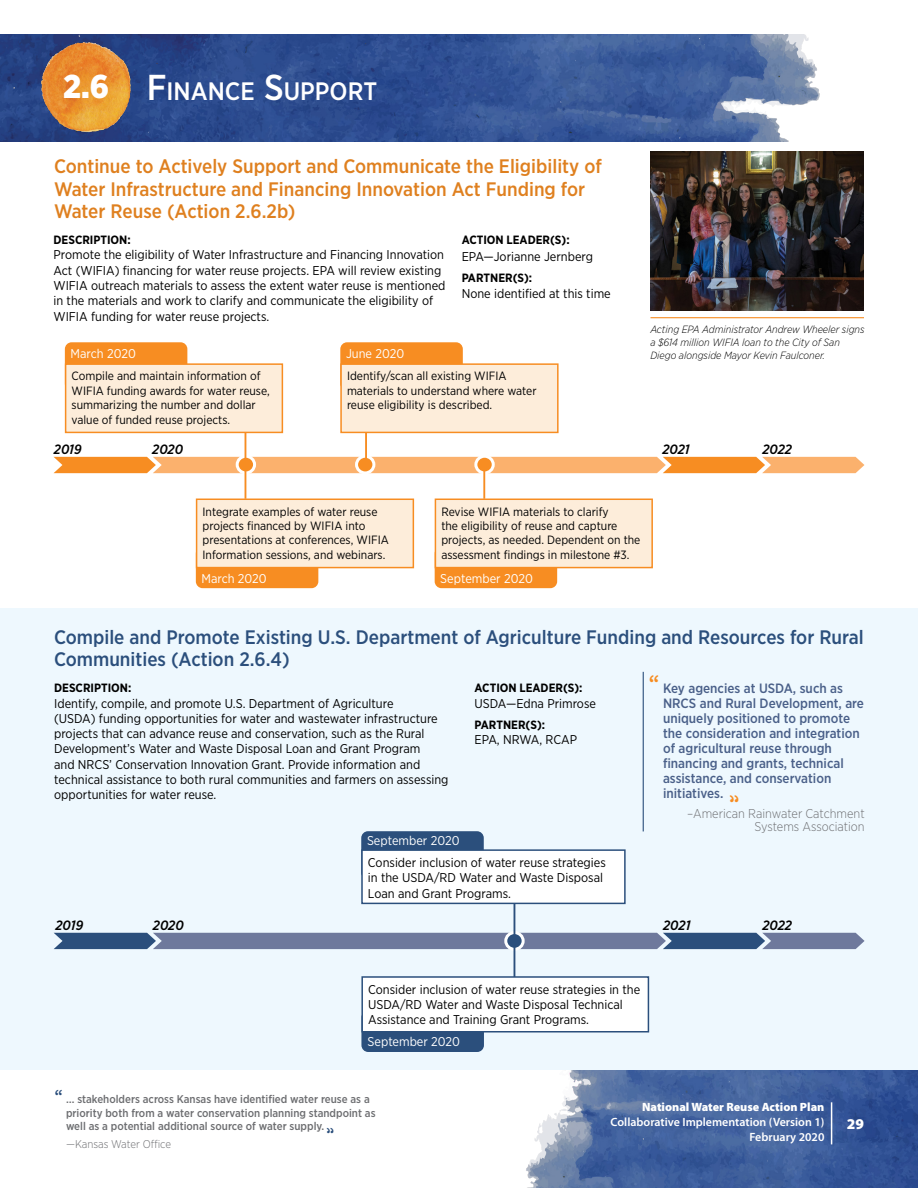
<style>
.page{position:relative;width:918px;height:1188px;background:#fff}
.page>*{position:absolute;margin:0;border:0;box-sizing:border-box;transform-origin:0 0}
.t1{font:900 33px "Gotham Narrow";color:#fff}
.t2{font:500 25.2px "Gotham Narrow";color:#fff}
.H2-Orange{font:500 19.5px/22.5px "Gotham Narrow";color:#df801f}
.H2-Blue{font:500 19.5px/22.5px "Gotham Narrow";color:#2b4f7c}
.page_number{font:19.5px "Monaco";color:#f78d22}
.t3{font:900 15px "Myriad Pro";color:#fff}
.page_number-2{font:15px "Monaco";color:#2b4f7c}
.t4{font:500 13.5px/15px "Gotham Narrow";color:#4a6089}
.Year{font:italic 500 13.5px "Gotham Narrow";color:#000}
.Body{font:12.75px/15.3px "Gotham Narrow";color:#000}
.Milestone_Body{font:12.75px/15.3px "Gotham Narrow";color:#000}
.Date2{font:12.75px "Gotham Narrow";color:#fff}
.Quote_Name{font:300 12.75px/13.5px "Gotham Narrow";color:#6d6e71;text-align:right}
.Milestone_Body-2{font:12px/14.4px "Gotham Narrow";color:#000}
.t5{font:700 12px "Gotham Narrow";color:#000}
.t6{font:600 12px/15px "Myriad Pro";color:#fff;text-align:right}
.t7{font:900 12px "Myriad Pro";color:#fff}
.Quote-Right{font:500 11.25px/13.5px "Gotham Narrow";color:#6d6e71}
.Quote_name-Right{font:300 11.25px "Gotham Narrow";color:#6d6e71}
.t8{font:italic 300 10.5px/12.6px "Gotham Narrow";color:#000}
.s1{font-size:36px}
</style>
<div class="page">
<img style="left:526px;top:1070px;width:392px;height:118px">
<hr style="left:831px;top:1102px;width:1px;height:42px;background:#fff">
<img style="left:0;top:35px;width:820px;height:107px">
<img style="left:39px;top:40px;width:93px;height:97px">
<div style="left:0;top:608px;width:918px;height:462px;background:#eef8fe"></div>
<div style="left:361px;top:831px;width:123px;height:48px;background:#2b4f7c;border-radius:7px"></div>
<div style="left:361px;top:1011px;width:123px;height:41px;background:#2b4f7c;border-radius:7px"></div>
<div style="left:340px;top:342px;width:123px;height:49px;background:#f78d22;border-radius:7px"></div>
<div style="left:65px;top:342px;width:122px;height:49px;background:#f78d22;border-radius:7px"></div>
<div style="left:196px;top:547px;width:122px;height:41px;background:#f78d22;border-radius:7px"></div>
<div style="left:435px;top:547px;width:122px;height:41px;background:#f78d22;border-radius:7px"></div>
<svg style="left:54px;top:457px;width:810px;height:16px;background:#faaa5f"></svg>
<div style="left:237px;top:456px;width:18px;height:17px;background:#f78d22;border-radius:50%"></div>
<div style="left:236px;top:455px;width:20px;height:19px;border:3px solid #fff;border-radius:50%"></div>
<div style="left:357px;top:456px;width:17px;height:17px;background:#f78d22;border-radius:50%"></div>
<div style="left:355px;top:455px;width:20px;height:19px;border:3px solid #fff;border-radius:50%"></div>
<div style="left:476px;top:456px;width:17px;height:17px;background:#f78d22;border-radius:50%"></div>
<div style="left:474px;top:455px;width:21px;height:19px;border:3px solid #fff;border-radius:50%"></div>
<hr style="left:245px;top:418px;width:1px;height:49px;background:#f78d22">
<hr style="left:365px;top:418px;width:2px;height:49px;background:#f78d22">
<div style="left:65px;top:363px;width:218px;height:70px;background:#fdedda;border:2px solid #f78d22"></div>
<div style="left:340px;top:363px;width:219px;height:70px;background:#fdedda;border:2px solid #f78d22"></div>
<hr style="left:245px;top:467px;width:1px;height:32px;background:#f78d22">
<hr style="left:483px;top:467px;width:2px;height:32px;background:#f78d22">
<div style="left:196px;top:499px;width:218px;height:69px;background:#fdedda;border:2px solid #f78d22"></div>
<div style="left:435px;top:499px;width:218px;height:69px;background:#fdedda;border:2px solid #f78d22"></div>
<img style="left:650px;top:152px;width:214px;height:159px">
<hr style="left:650px;top:317px;width:214px;height:1px;background:#f78d22">
<svg style="left:54px;top:933px;width:811px;height:16px;background:#627397"></svg>
<svg style="left:506px;top:933px;width:17px;height:16px"></svg>
<div style="left:504px;top:931px;width:21px;height:20px;border:3px solid #fff;border-radius:50%"></div>
<hr style="left:514px;top:900px;width:1px;height:40px;background:#2b4f7c">
<hr style="left:514px;top:942px;width:1px;height:40px;background:#2b4f7c">
<div style="left:361px;top:849px;width:265px;height:55px;background:#fff;border:2px solid #2b4f7c"></div>
<div style="left:361px;top:976px;width:288px;height:57px;background:#fff;border:2px solid #2b4f7c"></div>
<hr style="left:643px;top:672px;width:1px;height:159px;background:#2b4f7c">
<p class="t1" style="left:63px;top:65px;width:48px">2.6</p>
<h1 class="t2" style="left:147px;top:75px;width:232px"><span class="s1">F</span>I NANCE <span class="s1">S</span>UPPORT</h1>
<p class="H2-Orange" style="left:54px;top:155px;width:549px">Continue to Actively Support and Communicate the Eligibility of<br>Water Infrastructure and Financing Innovation Act Funding for<br>Water Reuse (Action 2.6.2b)</p>
<h3 class="t5" style="left:54px;top:232px;width:79px">DESCRIPTION:</h3>
<p class="Body" style="left:54px;top:247px;width:394px">Promote the eligibility of Water Infrastructure and Financing Innovation Act (WIFIA) financing for water reuse projects. EPA will review existing WIFIA outreach materials to assess the extent water reuse is mentioned in the materials and work to clarify and communicate the eligibility of WIFIA funding for water reuse projects.</p>
<h3 class="t5" style="left:462px;top:232px;width:109px">ACTION LEADER(S):</h3>
<p class="Body" style="left:462px;top:249px;width:133px">EPA—Jorianne Jernberg</p>
<h3 class="t5" style="left:462px;top:270px;width:72px">PARTNER(S):</h3>
<p class="Body" style="left:462px;top:285px;width:151px">None identified at this time</p>
<p class="Date2" style="left:71px;top:346px;width:67px">March 2020</p>
<p class="Date2" style="left:346px;top:346px;width:60px">June 2020</p>
<p class="Milestone_Body-2" style="left:72px;top:369px;width:200px">Compile and maintain information of WIFIA funding awards for water reuse, summarizing the number and dollar value of funded reuse projects.</p>
<p class="Milestone_Body-2" style="left:347px;top:369px;width:191px">Identify/scan all existing WIFIA materials to understand where water reuse eligibility is described.</p>
<p class="t8" style="left:650px;top:323px;width:216px">Acting EPA Administrator Andrew Wheeler signs a $614 million WIFIA loan to the City of San<br>Diego alongside Mayor Kevin Faulconer.</p>
<p class="Year" style="left:54px;top:441px;width:29px">2019</p>
<p class="Year" style="left:152px;top:441px;width:32px">2020</p>
<p class="Year" style="left:662px;top:441px;width:29px">2021</p>
<p class="Year" style="left:762px;top:441px;width:31px">2022</p>
<p class="Milestone_Body-2" style="left:203px;top:504px;width:188px">Integrate examples of water reuse projects financed by WIFIA into presentations at conferences, WIFIA Information sessions, and webinars.</p>
<p class="Milestone_Body-2" style="left:441px;top:504px;width:201px">Revise WIFIA materials to clarify<br>the eligibility of reuse and capture projects, as needed. Dependent on the assessment findings in milestone #3.</p>
<p class="Date2" style="left:201px;top:571px;width:67px">March 2020</p>
<p class="Date2" style="left:440px;top:571px;width:94px">September 2020</p>
<p class="H2-Blue" style="left:54px;top:625px;width:811px">Compile and Promote Existing U.S. Department of Agriculture Funding and Resources for Rural<br>Communities (Action 2.6.4)</p>
<h3 class="t5" style="left:54px;top:680px;width:79px">DESCRIPTION:</h3>
<p class="Body" style="left:54px;top:695px;width:396px">Identify, compile, and promote U.S. Department of Agriculture<br>(USDA) funding opportunities for water and wastewater infrastructure projects that can advance reuse and conservation, such as the Rural Development’s Water and Waste Disposal Loan and Grant Program<br>and NRCS’ Conservation Innovation Grant. Provide information and technical assistance to both rural communities and farmers on assessing opportunities for water reuse.</p>
<p class="page_number" style="left:648px;top:667px;width:13px">“</p>
<p class="t4" style="left:663px;top:681px;width:202px">Key agencies at USDA, such as<br>NRCS and Rural Development, are uniquely positioned to promote the consideration and integration of agricultural reuse through financing and grants, technical assistance, and conservation initiatives.</p>
<h3 class="t5" style="left:475px;top:680px;width:109px">ACTION LEADER(S):</h3>
<p class="Body" style="left:475px;top:695px;width:123px">USDA—Edna Primrose</p>
<h3 class="t5" style="left:475px;top:717px;width:72px">PARTNER(S):</h3>
<p class="Body" style="left:475px;top:732px;width:104px">EPA, NRWA, RCAP</p>
<p class="Date2" style="left:367px;top:832px;width:94px">September 2020</p>
<p class="Milestone_Body" style="left:368px;top:855px;width:239px">Consider inclusion of water reuse strategies in the USDA/RD Water and Waste Disposal<br>Loan and Grant Programs.</p>
<p class="Quote_Name" style="left:687px;top:806px;width:179px">–American Rainwater Catchment<br>Systems Association</p>
<p class="Year" style="left:55px;top:917px;width:29px">2019</p>
<p class="Year" style="left:153px;top:917px;width:32px">2020</p>
<p class="Year" style="left:663px;top:917px;width:29px">2021</p>
<p class="Year" style="left:763px;top:917px;width:31px">2022</p>
<p class="Milestone_Body" style="left:368px;top:982px;width:274px">Consider inclusion of water reuse strategies in the<br>USDA/RD Water and Waste Disposal Technical<br>Assistance and Training Grant Programs.</p>
<p class="Date2" style="left:368px;top:1033px;width:94px">September 2020</p>
<p class="page_number-2" style="left:54px;top:1083px;width:10px">“</p>
<p class="Quote-Right" style="left:66px;top:1092px;width:311px">… stakeholders across Kansas have identified water reuse as a priority both from a water conservation planning standpoint as well as a potential additional source of water supply.</p>
<p class="Quote_name-Right" style="left:66px;top:1137px;width:107px">—Kansas Water Office</p>
<p class="t7" style="left:642px;top:1100px;width:184px">National Water Reuse Action Plan</p>
<p class="t6" style="left:611px;top:1115px;width:215px">Collaborative Implementation (Version 1)<br>February 2020</p>
<p class="t3" style="left:847px;top:1115px;width:19px">29</p>
</div>
